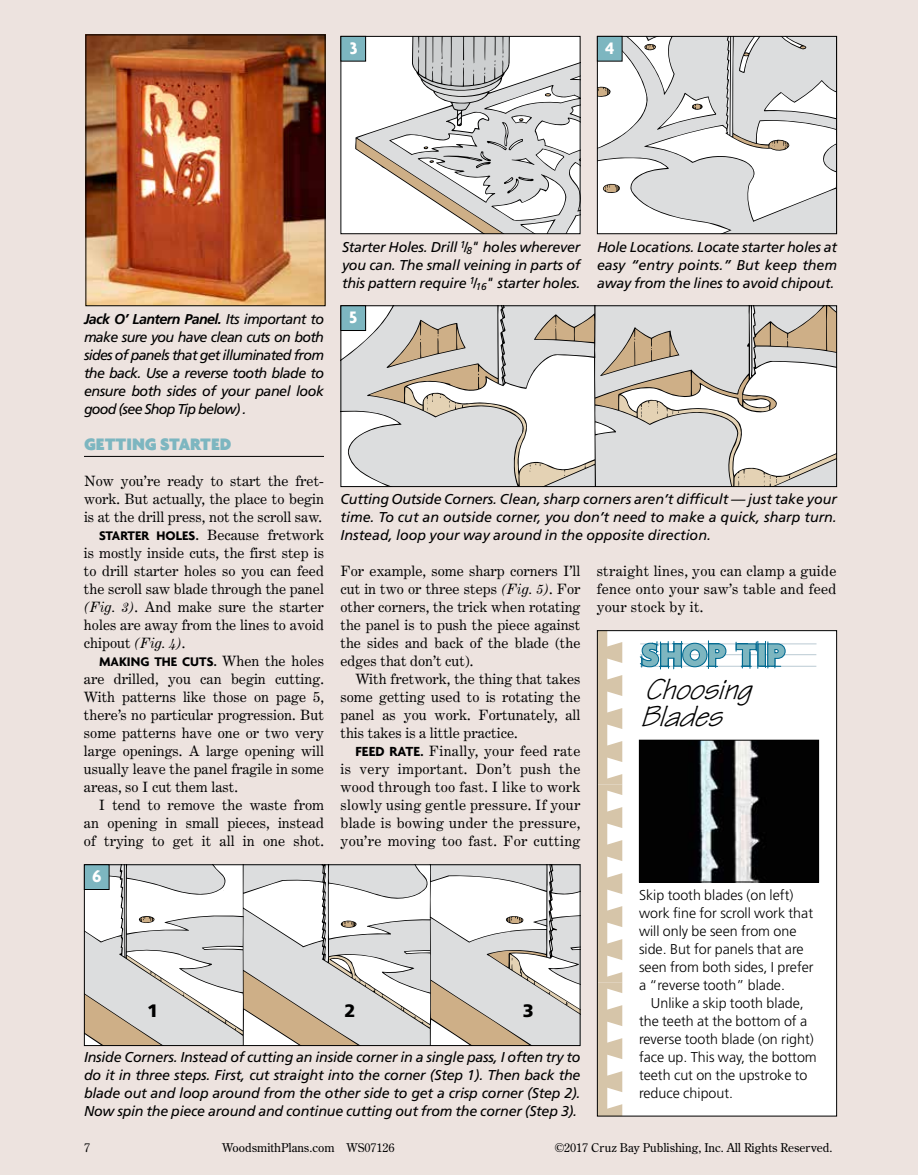
<style>
.page{position:relative;width:918px;height:1175px;background:#fff}
.page>*{position:absolute;margin:0;border:0;box-sizing:border-box;transform-origin:0 0}
.t1{font:italic 31.05px/27px "Tekton";color:#000}
.t2{font:900 18px "Agenda";color:#7db6c0}
.t3{font:700 18px "Agenda";color:#fff}
.t4{font:900 18px "Frutiger";color:#000}
.t5{font:14.25px/18px "Century Expanded LT Std";color:#000;text-align:justify}
.t6{font:italic 14.25px/18px "Frutiger";letter-spacing:-.015em;color:#000;text-align:justify}
.t7{font:300 14.25px/18px "Frutiger";color:#000}
.t8{font:italic 700 14.25px "Frutiger LT Std";letter-spacing:-.04em;color:#000}
.t9{font:700 13.5px "Agenda";color:#000}
.t10{font:12px "Century Old Style";color:#000}
.s1{font-family:"Frutiger";font-weight:400}
.s2{font-family:"Agenda";font-weight:700;font-size:13.5px}
.s3{font-style:italic}
.s4{font-family:"Century Expanded LT Std";font-weight:400;font-size:14.25px}
.s5{font-family:"Frutiger LT Std"}
.s6{font-family:"Agenda";font-weight:700}
</style>
<div class="page">
<div style="left:0;top:0;width:918px;height:1174px;background:#ede3df"></div>
<svg style="left:599px;top:38px;width:236px;height:194px;background:#e2e2e2"></svg>
<div style="left:597px;top:36px;width:240px;height:198px;border:1px solid #000"></div>
<div style="left:341px;top:36px;width:239px;height:198px;background:#fff"></div>
<svg style="left:356px;top:36px;width:225px;height:198px"></svg>
<div style="left:340px;top:36px;width:240px;height:198px;border:1px solid #000"></div>
<div style="left:341px;top:36px;width:25px;height:25px;background:#7db6c0"></div>
<div style="left:340px;top:36px;width:26px;height:26px;border:1px solid #000"></div>
<div style="left:597px;top:36px;width:25px;height:25px;background:#7db6c0"></div>
<div style="left:597px;top:36px;width:25px;height:26px;border:1px solid #000"></div>
<svg style="left:86px;top:866px;width:492px;height:178px;background:#dedcd8"></svg>
<div style="left:84px;top:864px;width:496px;height:182px;border:1px solid #000"></div>
<div style="left:84px;top:864px;width:25px;height:25px;background:#7db6c0"></div>
<div style="left:84px;top:864px;width:26px;height:26px;border:1px solid #000"></div>
<svg style="left:342px;top:307px;width:493px;height:178px;background:#dbd7d3"></svg>
<div style="left:340px;top:305px;width:497px;height:182px;border:1px solid #000"></div>
<div style="left:341px;top:306px;width:25px;height:24px;background:#7db6c0"></div>
<div style="left:340px;top:305px;width:26px;height:26px;border:1px solid #000"></div>
<hr style="left:84px;top:456px;width:240px;height:1px;background:#000">
<img style="left:88px;top:36px;width:236px;height:268px">
<div style="left:86px;top:34px;width:240px;height:272px;border:1px solid #000"></div>
<div style="left:597px;top:630px;width:240px;height:486px;background:#fff"></div>
<svg style="left:599px;top:632px;width:23px;height:482px"></svg>
<div style="left:597px;top:630px;width:240px;height:486px;border:1px solid #000"></div>
<img style="left:641px;top:742px;width:176px;height:138px">
<div style="left:639px;top:740px;width:180px;height:142px;border:1px solid #000"></div>
<hr style="left:640px;top:643px;width:177px;height:1px;background:#bacad3">
<hr style="left:640px;top:654px;width:176px;height:1px;background:#bacad3">
<hr style="left:640px;top:666px;width:176px;height:1px;background:#bacad3">
<svg style="left:640px;top:641px;width:146px;height:28px"></svg>
<p class="t3" style="left:350px;top:37px;width:9px">3</p>
<p class="t3" style="left:605px;top:37px;width:11px">4</p>
<p class="t8" style="left:84px;top:311px;width:242px">Jack O’ Lantern Panel. <span class="s1">Its important to</span></p>
<p class="t6" style="left:84px;top:328px;width:242px">make sure you have clean cuts on both sides of panels that get illuminated from the back. Use a reverse tooth blade to ensure both sides of your panel look good (see Shop Tip below) .</p>
<p class="t2" style="left:84px;top:433px;width:149px">GETTING STARTED</p>
<p class="t5" style="left:84px;top:472px;width:241px">Now you’re ready to start the fret-</p>
<p class="t5" style="left:84px;top:490px;width:242px">work. But actually, the place to begin</p>
<p class="t5" style="left:84px;top:508px;width:240px">is at the drill press, not the scroll saw.</p>
<p class="t5" style="left:99px;top:526px;width:227px"><span class="s2">STARTER HOLES.</span> Because fretwork</p>
<p class="t5" style="left:84px;top:544px;width:242px">is mostly inside cuts, the first step is</p>
<p class="t5" style="left:84px;top:562px;width:241px">to drill starter holes so you can feed</p>
<p class="t5" style="left:84px;top:580px;width:242px">the scroll saw blade through the panel</p>
<p class="t5" style="left:84px;top:598px;width:241px"><span class="s3">(Fig. 3)</span>. And make sure the starter</p>
<p class="t5" style="left:84px;top:616px;width:242px">holes are away from the lines to avoid</p>
<p class="t5" style="left:84px;top:634px;width:103px">chipout <span class="s3">(Fig. 4)</span>.</p>
<p class="t9" style="left:99px;top:653px;width:227px">MAKING THE CUTS. <span class="s4">When the holes</span></p>
<p class="t5" style="left:84px;top:670px;width:242px">are drilled, you can begin cutting.<br>With patterns like those on page 5, there’s no particular progression. But some patterns have one or two very large openings. A large opening will usually leave the panel fragile in some areas, so I cut them last.</p>
<p class="t5" style="left:84px;top:796px;width:242px;text-indent:15px">I tend to remove the waste from an opening in small pieces, instead of trying to get it all in one shot.</p>
<p class="t3" style="left:92px;top:865px;width:11px">6</p>
<p class="t6" style="left:342px;top:238px;width:240px"><span class="s5">Starter Holes.</span> Drill <sup>1</sup>/<sub>8</sub>" holes wherever you can. The small veining in parts of this pattern require <sup>1</sup>/<sub>16</sub>" starter holes.</p>
<p class="t3" style="left:349px;top:306px;width:10px">5</p>
<p class="t6" style="left:597px;top:238px;width:242px"><span class="s5">Hole Locations.</span> Locate starter holes at easy “entry points.” But keep them away from the lines to avoid chipout.</p>
<p class="t6" style="left:340px;top:490px;width:498px"><span class="s5">Cutting Outside Corners.</span> Clean, sharp corners aren’t difficult — just take your time. To cut an outside corner, you don’t need to make a quick, sharp turn.<br>Instead, loop your way around in the opposite direction.</p>
<p class="t5" style="left:340px;top:562px;width:242px">For example, some sharp corners I’ll cut in two or three steps <span class="s3">(Fig. 5)</span>. For other corners, the trick when rotating the panel is to push the piece against the sides and back of the blade (the edges that don’t cut).</p>
<p class="t5" style="left:340px;top:670px;width:242px;text-indent:15px">With fretwork, the thing that takes some getting used to is rotating the panel as you work. Fortunately, all this takes is a little practice.</p>
<p class="t5" style="left:340px;top:742px;width:242px;text-indent:15px"><span class="s6">FEED RATE.</span> Finally, your feed rate is very important. Don’t push the wood through too fast. I like to work slowly using gentle pressure. If your blade is bowing under the pressure, you’re moving too fast. For cutting</p>
<p class="t5" style="left:597px;top:562px;width:241px">straight lines, you can clamp a guide fence onto your saw’s table and feed your stock by it.</p>
<h1 class="t1" style="left:640px;top:675px;width:125px">Choosing<br>Blades</h1>
<p class="t4" style="left:147px;top:999px;width:13px">1</p>
<p class="t4" style="left:345px;top:999px;width:13px">2</p>
<p class="t4" style="left:523px;top:999px;width:13px">3</p>
<p class="t6" style="left:84px;top:1048px;width:498px"><span class="s5">Inside Corners.</span> Instead of cutting an inside corner in a single pass, I often try to do it in three steps. First, cut straight into the corner (Step 1). Then back the blade out and loop around from the other side to get a crisp corner (Step 2).<br>Now spin the piece around and continue cutting out from the corner (Step 3).</p>
<p class="t7" style="left:639px;top:886px;width:176px">Skip tooth blades (on left) work fine for scroll work that will only be seen from one side. But for panels that are seen from both sides, I prefer a “reverse tooth” blade.</p>
<p class="t7" style="left:639px;top:994px;width:179px;text-indent:12px">Unlike a skip tooth blade, the teeth at the bottom of a reverse tooth blade (on right) face up. This way, the bottom teeth cut on the upstroke to reduce chipout.</p>
<p class="t10" style="left:84px;top:1140px;width:7px">7</p>
<p class="t10" style="left:222px;top:1140px;width:174px">WoodsmithPlans.com WS07126</p>
<p class="t10" style="left:555px;top:1140px;width:279px">©2017 Cruz Bay Publishing, Inc. All Rights Reserved.</p>
</div>
